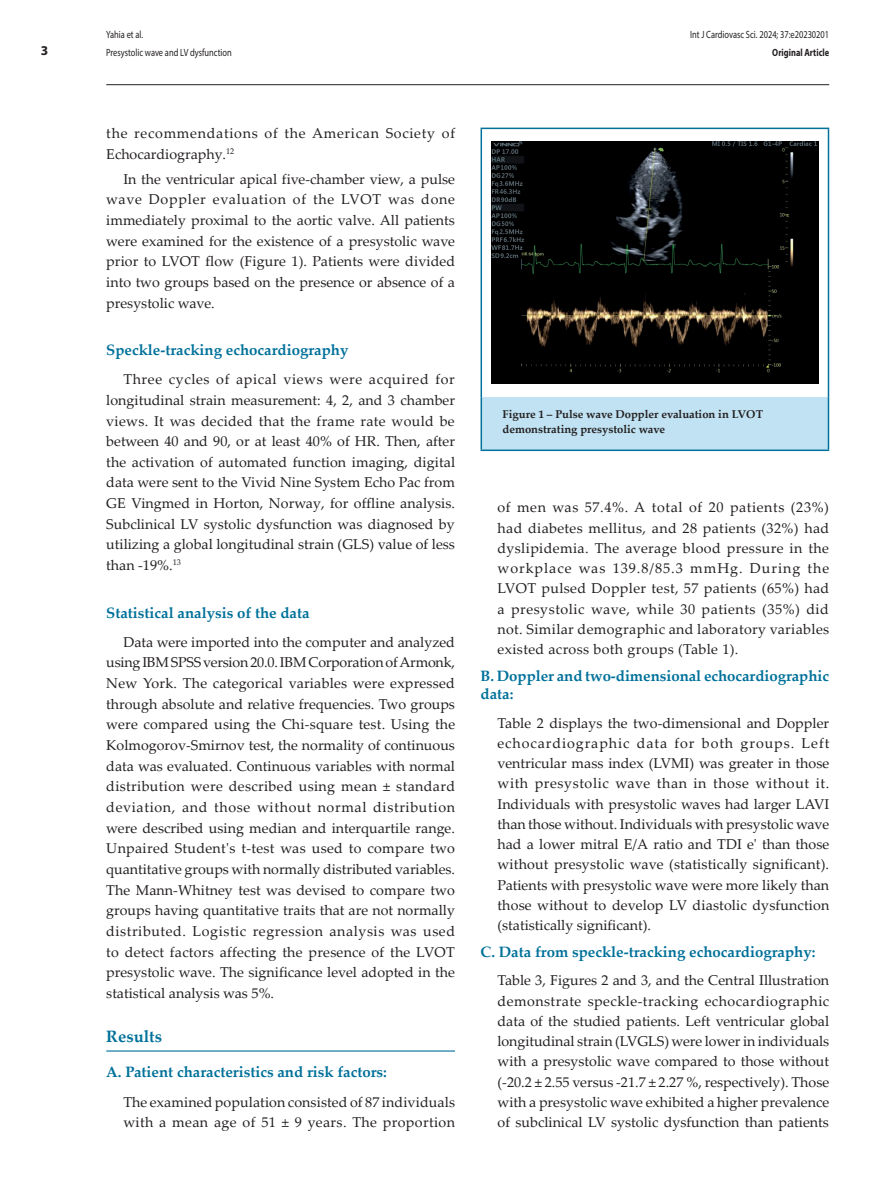
<style>
.page{position:relative;width:893px;height:1191px;background:#fff}
.page>*{position:absolute;margin:0;border:0;box-sizing:border-box;transform-origin:0 0}
._1_-_Titulo-materia{font:700 16.5px "Palatino Linotype";color:#00719a}
._2_-_Sub-titulo{font:700 15px/18px "Palatino Linotype";color:#00719a}
._4_-_Texto-Basico{font:14.25px/20.7px "Palatino Linotype";color:#231f20;text-align:justify}
._4_-_Texto-Basico-2{font:14.25px/20.7px "Palatino Linotype";letter-spacing:.05em;color:#231f20}
.t1{font:700 13.5px "Myriad Pro";color:#231f20}
._7_-_Legenda-figura{font:700 11.25px/15px "Palatino Linotype";color:#231f20}
.t2{font:10.5px/18px "Myriad Pro";color:#231f20;scale:.8 1}
.t3{font:700 10.5px "Myriad Pro";color:#231f20;scale:.8 1}
</style>
<div class="page">
<hr style="left:106px;top:1050px;width:349px;height:1px;background:#00719a">
<div style="left:481px;top:397px;width:347px;height:53px;background:#c0e2f2"></div>
<hr style="left:481px;top:397px;width:1px;height:52px;background:#00719a">
<hr style="left:828px;top:397px;width:1px;height:52px;background:#00719a">
<hr style="left:481px;top:449px;width:348px;height:2px;background:#00719a">
<hr style="left:481px;top:128px;width:348px;height:1px;background:#00719a">
<hr style="left:481px;top:129px;width:1px;height:268px;background:#00719a">
<hr style="left:828px;top:129px;width:1px;height:268px;background:#00719a">
<img style="left:491px;top:141px;width:327px;height:242px">
<hr style="left:106px;top:84px;width:723px;height:1px;background:#231f20">
<p class="t1" style="left:41px;top:42px;width:9px">3</p>
<p class="t2" style="left:106px;top:25px;width:158px">Yahia et al.<br>Presystolic wave and LV dysfunction</p>
<p class="t2" style="left:690px;top:25px;width:175px">Int J Cardiovasc Sci. 2024; 37:e20230201</p>
<p class="t3" style="left:772px;top:45px;width:73px">Original Article</p>
<p class="_4_-_Texto-Basico-2" style="left:106px;top:122px;width:350px">the recommendations of the American Society of<br>Echocardiography.<sup>12</sup></p>
<p class="_4_-_Texto-Basico" style="left:106px;top:168px;width:350px;text-indent:17px">In the ventricular apical five-chamber view, a pulse wave Doppler evaluation of the LVOT was done immediately proximal to the aortic valve. All patients were examined for the existence of a presystolic wave prior to LVOT flow (Figure 1). Patients were divided into two groups based on the presence or absence of a presystolic wave.</p>
<p class="_2_-_Sub-titulo" style="left:106px;top:340px;width:244px">Speckle-tracking echocardiography</p>
<p class="_4_-_Texto-Basico" style="left:106px;top:368px;width:350px;text-indent:17px">Three cycles of apical views were acquired for longitudinal strain measurement: 4, 2, and 3 chamber views. It was decided that the frame rate would be between 40 and 90, or at least 40% of HR. Then, after the activation of automated function imaging, digital data were sent to the Vivid Nine System Echo Pac from GE Vingmed in Horton, Norway, for offline analysis.<br>Subclinical LV systolic dysfunction was diagnosed by utilizing a global longitudinal strain (GLS) value of less than -19%.<sup>13</sup></p>
<p class="_2_-_Sub-titulo" style="left:106px;top:603px;width:205px">Statistical analysis of the data</p>
<p class="_4_-_Texto-Basico" style="left:106px;top:631px;width:350px;text-indent:17px">Data were imported into the computer and analyzed using IBM SPSS version 20.0. IBM Corporation of Armonk, New York. The categorical variables were expressed through absolute and relative frequencies. Two groups were compared using the Chi-square test. Using the Kolmogorov-Smirnov test, the normality of continuous data was evaluated. Continuous variables with normal distribution were described using mean ± standard deviation, and those without normal distribution were described using median and interquartile range.<br>Unpaired Student's t-test was used to compare two quantitative groups with normally distributed variables.<br>The Mann-Whitney test was devised to compare two groups having quantitative traits that are not normally distributed. Logistic regression analysis was used to detect factors affecting the presence of the LVOT presystolic wave. The significance level adopted in the statistical analysis was 5%.</p>
<p class="_1_-_Titulo-materia" style="left:106px;top:1024px;width:57px">Results</p>
<p class="_2_-_Sub-titulo" style="left:106px;top:1062px;width:282px">A. Patient characteristics and risk factors:</p>
<p class="_4_-_Texto-Basico" style="left:123px;top:1090px;width:333px">The examined population consisted of 87 individuals with a mean age of 51 ± 9 years. The proportion</p>
<p class="_7_-_Legenda-figura" style="left:503px;top:406px;width:262px">Figure 1 – Pulse wave Doppler evaluation in LVOT demonstrating presystolic wave</p>
<p class="_4_-_Texto-Basico" style="left:497px;top:497px;width:333px;line-height:20.2px">of men was 57.4%. A total of 20 patients (23%) had diabetes mellitus, and 28 patients (32%) had dyslipidemia. The average blood pressure in the workplace was 139.8/85.3 mmHg. During the LVOT pulsed Doppler test, 57 patients (65%) had a presystolic wave, while 30 patients (35%) did not. Similar demographic and laboratory variables existed across both groups (Table 1).</p>
<p class="_2_-_Sub-titulo" style="left:480px;top:666px;width:350px">B. Doppler and two-dimensional echocardiographic data:</p>
<p class="_4_-_Texto-Basico" style="left:497px;top:712px;width:333px;line-height:20.2px">Table 2 displays the two-dimensional and Doppler echocardiographic data for both groups. Left ventricular mass index (LVMI) was greater in those with presystolic wave than in those without it.<br>Individuals with presystolic waves had larger LAVI than those without. Individuals with presystolic wave had a lower mitral E/A ratio and TDI e' than those without presystolic wave (statistically significant).<br>Patients with presystolic wave were more likely than those without to develop LV diastolic dysfunction (statistically significant).</p>
<p class="_2_-_Sub-titulo" style="left:480px;top:942px;width:336px">C. Data from speckle-tracking echocardiography:</p>
<p class="_4_-_Texto-Basico" style="left:497px;top:969px;width:333px;line-height:20.2px">Table 3, Figures 2 and 3, and the Central Illustration demonstrate speckle-tracking echocardiographic data of the studied patients. Left ventricular global longitudinal strain (LVGLS) were lower in individuals with a presystolic wave compared to those without (-20.2 ± 2.55 versus -21.7 ± 2.27 %, respectively). Those with a presystolic wave exhibited a higher prevalence of subclinical LV systolic dysfunction than patients</p>
</div>
